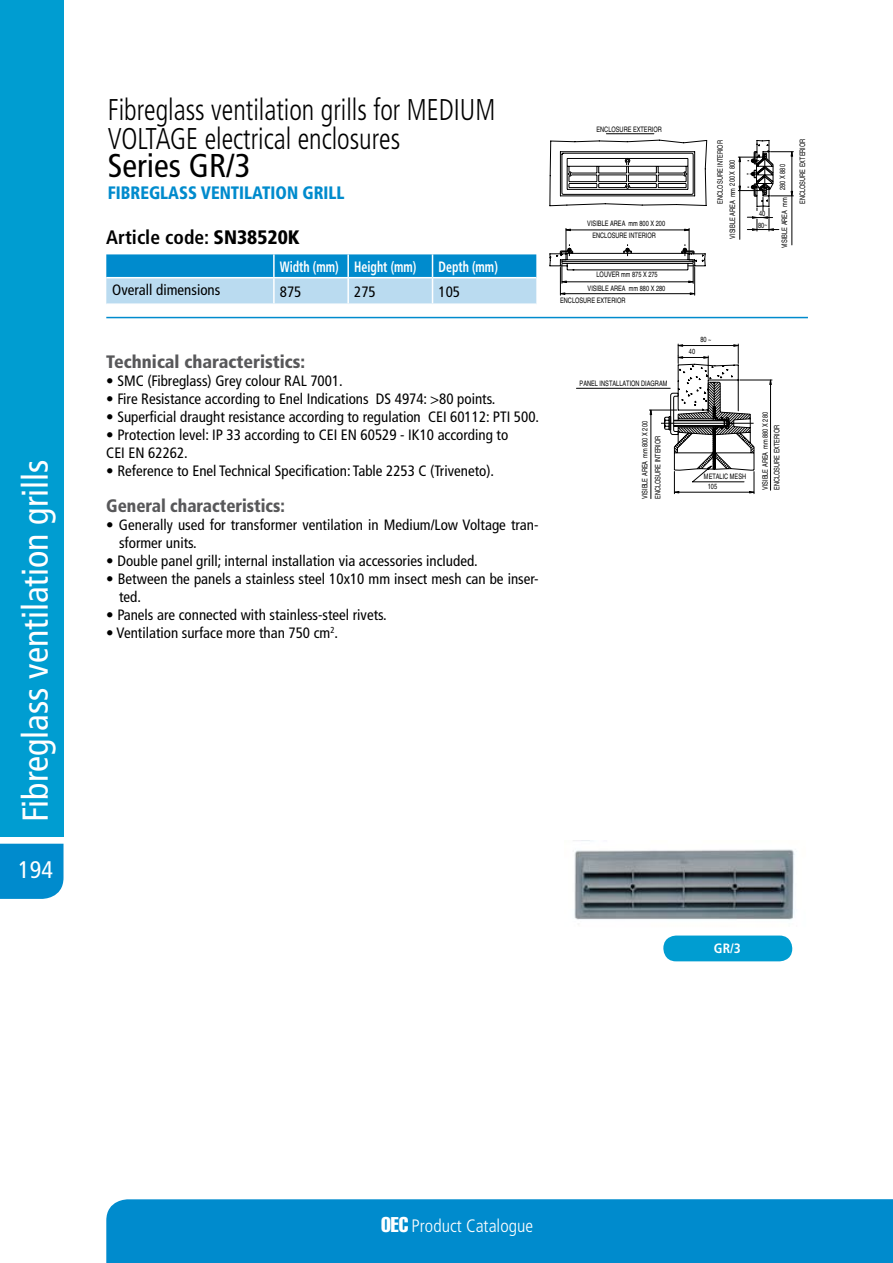
<style>
.page{position:relative;width:893px;height:1263px;background:#fff}
.page>*{position:absolute;margin:0;border:0;box-sizing:border-box;transform-origin:0 0}
.t1{font:condensed 36px "Frutiger";color:#fff}
.t2{font:condensed 33px "Frutiger";color:#000}
.t3{font:300 condensed 30px/28.5px "Frutiger";color:#000;scale:.9 1}
.t4{font:condensed 24px "Frutiger";color:#fff}
.t5{font:700 condensed 19.5px "Frutiger";color:#000}
.t6{font:900 condensed 18px "Frutiger";color:#008bcd;scale:.93 1}
.t7{font:900 condensed 18px "Frutiger";color:#58585a}
.t8{font:900 condensed 18px "Frutiger";color:#58585a;scale:.95 1}
.t9{font:300 condensed 18px "Frutiger";color:#fff}
.t10{font:condensed 15px/18px "Frutiger";color:#000}
.t11{font:700 condensed 15px "Frutiger";color:#fff;scale:.8 1}
.t12{font:700 condensed 13.5px "Frutiger";color:#fff}
.t13{font:7.5px "Helvetica";color:#000;scale:.75 1}
.s1{font-weight:900}
.s2{font-family:"Helvetica";font-weight:400;font-stretch:extra-condensed;font-size:21px}
</style>
<div class="page">
<div style="left:0;top:0;width:64px;height:837px;background:#009dd1"></div>
<div style="left:0;top:844px;width:64px;height:55px;background:#008bcd"></div>
<div style="left:106px;top:1199px;width:787px;height:64px;background:#008bcd"></div>
<hr style="left:606px;top:133px;width:48px;height:1px;background:#000">
<svg style="left:550px;top:140px;width:243px;height:156px"></svg>
<hr style="left:106px;top:317px;width:702px;height:1px;background:#008bcd">
<svg style="left:106px;top:254px;width:430px;height:50px;background:#6bb9e1"></svg>
<hr style="left:273px;top:254px;width:2px;height:23px;background:#fff">
<img style="left:573px;top:840px;width:222px;height:80px">
<div style="left:663px;top:935px;width:129px;height:26px;background:#009dd1;border-radius:13px"></div>
<svg style="left:576px;top:343px;width:197px;height:156px"></svg>
<h1 class="t1" style="left:14px;top:822px;width:364px;rotate:-90deg">Fibreglass ventilation grills</h1>
<h3 class="t4" style="left:18px;top:856px;width:36px">194</h3>
<h3 class="t3" style="left:108px;top:96px;width:432px">Fibreglass ventilation grills for MEDIUM<br>VOLTAGE electrical enclosures</h3>
<h2 class="t2" style="left:108px;top:147px;width:144px">Series GR/3</h2>
<p class="t6" style="left:108px;top:182px;width:256px">FIBREGLASS VENTILATION GRILL</p>
<h3 class="t5" style="left:106px;top:225px;width:195px">Article code: <span class="s1">SN38520K</span></h3>
<p class="t11" style="left:280px;top:258px;width:172px">Width (mm) Height (mm)</p>
<p class="t11" style="left:438px;top:258px;width:76px">Depth (mm)</p>
<p class="t10" style="left:112px;top:281px;width:110px">Overall dimensions</p>
<p class="t10" style="left:280px;top:282px;width:23px">875</p>
<p class="t10" style="left:354px;top:282px;width:23px">275</p>
<p class="t10" style="left:438px;top:282px;width:23px">105</p>
<p class="t7" style="left:106px;top:351px;width:200px">Technical characteristics:</p>
<p class="t10" style="left:106px;top:372px;width:238px">• SMC (Fibreglass) Grey colour RAL 7001.</p>
<p class="t10" style="left:106px;top:390px;width:390px">• Fire Resistance according to Enel Indications DS 4974: &gt;80 points.</p>
<p class="t10" style="left:106px;top:408px;width:434px">• Superficial draught resistance according to regulation CEI 60112: PTI 500.</p>
<p class="t10" style="left:106px;top:426px;width:403px">• Protection level: IP 33 according to CEI EN 60529 - IK10 according to<br>CEI EN 62262.</p>
<p class="t10" style="left:106px;top:462px;width:389px">• Reference to Enel Technical Specification: Table 2253 C (Triveneto).</p>
<p class="t8" style="left:106px;top:495px;width:190px">General characteristics:</p>
<p class="t10" style="left:119px;top:516px;width:421px;text-indent:-13px">• Generally used for transformer ventilation in Medium/Low Voltage tran&shy;sformer units.</p>
<p class="t10" style="left:106px;top:552px;width:373px">• Double panel grill; internal installation via accessories included.</p>
<p class="t10" style="left:119px;top:570px;width:421px;text-indent:-13px">• Between the panels a stainless steel 10x10 mm insect mesh can be inser&shy;ted.</p>
<p class="t10" style="left:106px;top:606px;width:282px">• Panels are connected with stainless-steel rivets.</p>
<p class="t10" style="left:106px;top:624px;width:233px">• Ventilation surface more than 750 cm<sup>2</sup>.</p>
<p class="t13" style="left:596px;top:125px;width:89px">ENCLOSURE EXTERIOR</p>
<p class="t13" style="left:587px;top:219px;width:105px">VISIBLE AREA mm 800 X 200</p>
<p class="t13" style="left:592px;top:231px;width:86px">ENCLOSURE INTERIOR</p>
<p class="t13" style="left:596px;top:270px;width:83px">LOUVER mm 875 X 275</p>
<p class="t13" style="left:588px;top:284px;width:105px">VISIBLE AREA mm 880 X 280</p>
<p class="t13" style="left:560px;top:296px;width:89px">ENCLOSURE EXTERIOR</p>
<p class="t13" style="left:716px;top:204px;width:86px;rotate:-90deg">ENCLOSURE INTERIOR</p>
<p class="t13" style="left:798px;top:204px;width:89px;rotate:-90deg">ENCLOSURE EXTERIOR</p>
<p class="t13" style="left:728px;top:239px;width:107px;rotate:-90deg">VISIBLE AREA mm 200 X 800</p>
<p class="t13" style="left:778px;top:190px;width:36px;rotate:-90deg">280 X 880</p>
<p class="t13" style="left:803px;top:213px;width:36px;rotate:-90deg">280 X 880</p>
<p class="t13" style="left:780px;top:248px;width:69px;rotate:-90deg">VISIBLE AREA mm</p>
<p class="t13" style="left:759px;top:209px;width:10px">40</p>
<p class="t13" style="left:758px;top:220px;width:14px">80~</p>
<p class="t13" style="left:783px;top:232px;width:10px">40</p>
<p class="t13" style="left:782px;top:244px;width:14px">80~</p>
<p class="t13" style="left:700px;top:334px;width:16px">80 ~</p>
<p class="t13" style="left:689px;top:347px;width:10px">40</p>
<p class="t13" style="left:580px;top:379px;width:119px">PANEL INSTALLATION DIAGRAM</p>
<p class="t13" style="left:640px;top:499px;width:105px;rotate:-90deg">VISIBLE AREA mm 800 X 200</p>
<p class="t13" style="left:761px;top:490px;width:105px;rotate:-90deg">VISIBLE AREA mm 880 X 280</p>
<p class="t13" style="left:653px;top:499px;width:86px;rotate:-90deg">ENCLOSURE INTERIOR</p>
<p class="t13" style="left:773px;top:490px;width:89px;rotate:-90deg">ENCLOSURE EXTERIOR</p>
<p class="t13" style="left:704px;top:472px;width:58px">METALIC MESH</p>
<p class="t13" style="left:708px;top:482px;width:14px">105</p>
<p class="t12" style="left:714px;top:940px;width:29px">GR/3</p>
<p class="t9" style="left:381px;top:1215px;width:153px"><span class="s2">OEC</span> Product Catalogue</p>
</div>
